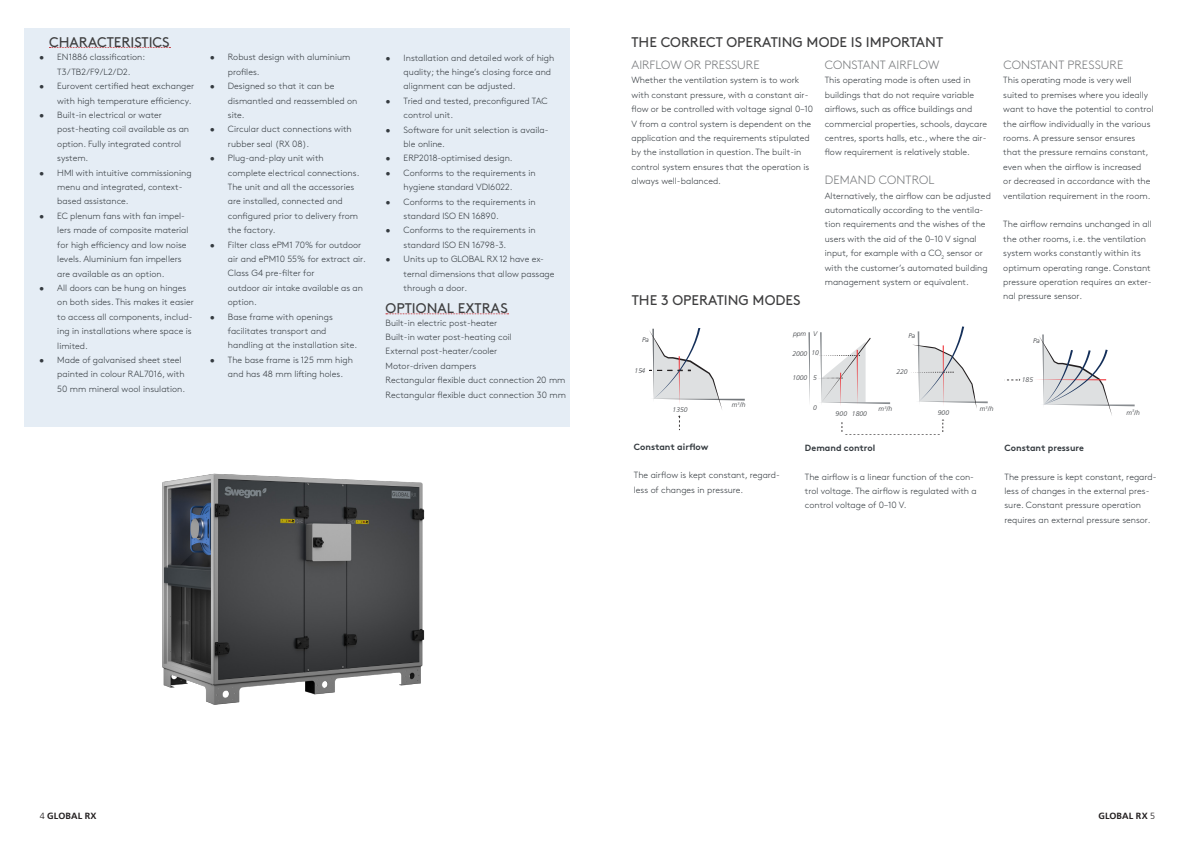
<style>
.page{position:relative;width:1191px;height:842px;background:#fff}
.page>*{position:absolute;margin:0;border:0;box-sizing:border-box;transform-origin:0 0}
.Subtitle_14{font:14px "Swegon Brown";color:#3e3e3f}
.Text_10{font:300 12px "Swegon Brown";letter-spacing:.01em;color:#76787b}
.Text_10-2{font:300 9px/14.4px "Swegon Brown";color:#353b40}
.Text_10-3{font:700 9px "Swegon Brown";color:#353b40}
.t1{font:700 9px "Frutiger LT Std";letter-spacing:.015em;color:#231f20}
.t2{font:italic 300 6.8px "Frutiger";color:#393c40}
.s1{font-size:10px}
.s2{font-weight:300}
</style>
<div class="page">
<div style="left:24px;top:28px;width:546px;height:399px;background:#e5edf5"></div>
<img style="left:162px;top:473px;width:263px;height:232px">
<svg style="left:386px;top:314px;width:122px;height:1px"></svg>
<svg style="left:49px;top:47px;width:121px;height:1px"></svg>
<svg style="left:649px;top:329px;width:96px;height:101px"></svg>
<svg style="left:1004px;top:379px;width:16px;height:2px"></svg>
<svg style="left:1037px;top:334px;width:97px;height:81px"></svg>
<svg style="left:841px;top:419px;width:103px;height:16px"></svg>
<svg style="left:911px;top:326px;width:76px;height:82px"></svg>
<svg style="left:817px;top:332px;width:73px;height:73px"></svg>
<svg style="left:808px;top:332px;width:2px;height:70px"></svg>
<p class="Subtitle_14" style="left:49px;top:31px;width:122px">CHARACTERISTICS</p>
<p class="Text_10-2" style="left:39px;top:50px;width:107px;text-align:center"><span class="s1">•</span> EN1886 classification:<br>T3/TB2/F9/L2/D2.</p>
<p class="Text_10-2" style="left:57px;top:78px;width:138px;text-indent:-18px"><span class="s1">•</span> Eurovent certified heat exchanger with high temperature efficiency.</p>
<p class="Text_10-2" style="left:57px;top:107px;width:133px;text-indent:-18px"><span class="s1">•</span> Built-in electrical or water post-heating coil available as an option. Fully integrated control system.</p>
<p class="Text_10-2" style="left:57px;top:165px;width:136px;text-indent:-18px"><span class="s1">•</span> HMI with intuitive commissioning menu and integrated, context&shy;based assistance.</p>
<p class="Text_10-2" style="left:57px;top:208px;width:133px;text-indent:-18px"><span class="s1">•</span> EC plenum fans with fan impel&shy;lers made of composite material for high efficiency and low noise levels. Aluminium fan impellers are available as an option.</p>
<p class="Text_10-2" style="left:57px;top:280px;width:138px;text-indent:-18px"><span class="s1">•</span> All doors can be hung on hinges on both sides. This makes it easier to access all components, includ&shy;ing in installations where space is limited.</p>
<p class="Text_10-2" style="left:57px;top:352px;width:129px;text-indent:-18px"><span class="s1">•</span> Made of galvanised sheet steel painted in colour RAL7016, with<br>50 mm mineral wool insulation.</p>
<p class="Text_10-2" style="left:228px;top:49px;width:124px;text-indent:-18px"><span class="s1">•</span> Robust design with aluminium profiles.</p>
<p class="Text_10-2" style="left:228px;top:78px;width:131px;text-indent:-18px"><span class="s1">•</span> Designed so that it can be dismantled and reassembled on site.</p>
<p class="Text_10-2" style="left:228px;top:121px;width:125px;text-indent:-18px"><span class="s1">•</span> Circular duct connections with rubber seal (RX 08).</p>
<p class="Text_10-2" style="left:228px;top:150px;width:133px;text-indent:-18px"><span class="s1">•</span> Plug-and-play unit with complete electrical connections.<br>The unit and all the accessories are installed, connected and configured prior to delivery from the factory.</p>
<p class="Text_10-2" style="left:228px;top:237px;width:139px;text-indent:-18px"><span class="s1">•</span> Filter class ePM1 70% for outdoor air and ePM10 55% for extract air.<br>Class G4 pre-filter for<br>outdoor air intake available as an option.</p>
<p class="Text_10-2" style="left:228px;top:309px;width:131px;text-indent:-18px"><span class="s1">•</span> Base frame with openings facilitates transport and handling at the installation site.</p>
<p class="Text_10-2" style="left:228px;top:352px;width:126px;text-indent:-18px"><span class="s1">•</span> The base frame is 125 mm high and has 48 mm lifting holes.</p>
<p class="Text_10-2" style="left:404px;top:50px;width:152px;text-indent:-18px"><span class="s1">•</span> Installation and detailed work of high quality; the hinge’s closing force and alignment can be adjusted.</p>
<p class="Text_10-2" style="left:404px;top:93px;width:145px;text-indent:-18px"><span class="s1">•</span> Tried and tested, preconfigured TAC control unit.</p>
<p class="Text_10-2" style="left:404px;top:122px;width:146px;text-indent:-18px"><span class="s1">•</span> Software for unit selection is availa&shy;ble online.</p>
<p class="Text_10-2" style="left:386px;top:150px;width:128px"><span class="s1">•</span> ERP2018-optimised design.</p>
<p class="Text_10-2" style="left:386px;top:165px;width:151px;text-align:center"><span class="s1">•</span> Conforms to the requirements in hygiene standard VDI6022.</p>
<p class="Text_10-2" style="left:404px;top:194px;width:133px;text-indent:-18px"><span class="s1">•</span> Conforms to the requirements in standard ISO EN 16890.</p>
<p class="Text_10-2" style="left:404px;top:222px;width:133px;text-indent:-18px"><span class="s1">•</span> Conforms to the requirements in standard ISO EN 16798-3.</p>
<p class="Text_10-2" style="left:404px;top:251px;width:152px;text-indent:-18px"><span class="s1">•</span> Units up to GLOBAL RX 12 have ex&shy;ternal dimensions that allow passage through a door.</p>
<p class="Subtitle_14" style="left:386px;top:297px;width:124px">OPTIONAL EXTRAS</p>
<p class="Text_10-2" style="left:386px;top:315px;width:113px">Built-in electric post-heater</p>
<p class="Text_10-2" style="left:386px;top:329px;width:128px">Built-in water post-heating coil</p>
<p class="Text_10-2" style="left:386px;top:343px;width:113px">External post-heater/cooler</p>
<p class="Text_10-2" style="left:386px;top:358px;width:92px">Motor-driven dampers</p>
<p class="Text_10-2" style="left:386px;top:372px;width:181px">Rectangular flexible duct connection 20 mm</p>
<p class="Text_10-2" style="left:386px;top:387px;width:182px">Rectangular flexible duct connection 30 mm</p>
<p class="Subtitle_14" style="left:631px;top:32px;width:313px">THE CORRECT OPERATING MODE IS IMPORTANT</p>
<p class="Text_10" style="left:631px;top:56px;width:130px">AIRFLOW OR PRESSURE</p>
<p class="Text_10-2" style="left:631px;top:72px;width:183px">Whether the ventilation system is to work with constant pressure, with a constant air&shy;flow or be controlled with voltage signal 0–10<br>V from a control system is dependent on the application and the requirements stipulated by the installation in question. The built-in control system ensures that the operation is always well-balanced.</p>
<p class="Subtitle_14" style="left:632px;top:289px;width:170px">THE 3 OPERATING MODES</p>
<p class="Text_10" style="left:825px;top:56px;width:116px">CONSTANT AIRFLOW</p>
<p class="Text_10-2" style="left:824px;top:72px;width:164px">This operating mode is often used in buildings that do not require variable airflows, such as office buildings and commercial properties, schools, daycare centres, sports halls, etc., where the air&shy;flow requirement is relatively stable.</p>
<p class="Text_10" style="left:825px;top:171px;width:111px">DEMAND CONTROL</p>
<p class="Text_10-2" style="left:824px;top:188px;width:168px">Alternatively, the airflow can be adjusted automatically according to the ventila&shy;tion requirements and the wishes of the users with the aid of the 0–10 V signal input, for example with a CO<sub>2</sub> sensor or with the customer’s automated building management system or equivalent.</p>
<p class="Text_10" style="left:1003px;top:56px;width:121px">CONSTANT PRESSURE</p>
<p class="Text_10-2" style="left:1003px;top:72px;width:152px">This operating mode is very well suited to premises where you ideally want to have the potential to control the airflow individually in the various rooms. A pressure sensor ensures that the pressure remains constant, even when the airflow is increased<br>or decreased in accordance with the ventilation requirement in the room.</p>
<p class="Text_10-2" style="left:1003px;top:216px;width:150px">The airflow remains unchanged in all the other rooms, i.e. the ventilation system works constantly within its optimum operating range. Constant pressure operation requires an exter&shy;nal pressure sensor.</p>
<p class="t2" style="left:642px;top:336px;width:8px">Pa</p>
<p class="t2" style="left:634px;top:367px;width:12px">154</p>
<p class="t2" style="left:672px;top:406px;width:17px">1350</p>
<p class="t2" style="left:732px;top:401px;width:15px">m<sup>3</sup>/h</p>
<p class="t2" style="left:813px;top:329px;width:6px">V</p>
<p class="t2" style="left:793px;top:330px;width:15px">ppm</p>
<p class="t2" style="left:811px;top:349px;width:9px">10</p>
<p class="t2" style="left:792px;top:349px;width:17px">2000</p>
<p class="t2" style="left:792px;top:374px;width:17px">1000</p>
<p class="t2" style="left:813px;top:374px;width:5px">5</p>
<p class="t2" style="left:813px;top:404px;width:5px">0</p>
<p class="t2" style="left:908px;top:332px;width:8px">Pa</p>
<p class="t2" style="left:896px;top:368px;width:13px">220</p>
<p class="t2" style="left:878px;top:405px;width:15px">m<sup>3</sup>/h</p>
<p class="t2" style="left:980px;top:405px;width:15px">m<sup>3</sup>/h</p>
<p class="t2" style="left:835px;top:409px;width:13px">900</p>
<p class="t2" style="left:937px;top:409px;width:13px">900</p>
<p class="t2" style="left:852px;top:410px;width:17px">1800</p>
<p class="t2" style="left:1033px;top:337px;width:8px">Pa</p>
<p class="t2" style="left:1022px;top:376px;width:13px">185</p>
<p class="t2" style="left:1126px;top:408px;width:15px">m<sup>3</sup>/h</p>
<p class="Text_10-3" style="left:634px;top:439px;width:76px">Constant airflow</p>
<p class="Text_10-2" style="left:634px;top:467px;width:148px">The airflow is kept constant, regard&shy;less of changes in pressure.</p>
<p class="Text_10-3" style="left:805px;top:440px;width:72px">Demand control</p>
<p class="Text_10-2" style="left:805px;top:468px;width:173px">The airflow is a linear function of the con&shy;trol voltage. The airflow is regulated with a control voltage of 0–10 V.</p>
<p class="Text_10-3" style="left:1004px;top:440px;width:81px">Constant pressure</p>
<p class="Text_10-2" style="left:1004px;top:468px;width:154px">The pressure is kept constant, regard&shy;less of changes in the external pres&shy;sure. Constant pressure operation requires an external pressure sensor.</p>
<p class="t1" style="left:40px;top:810px;width:58px"><span class="s2">4</span> GLOBAL RX</p>
<p class="t1" style="left:1098px;top:810px;width:58px">GLOBAL RX <span class="s2">5</span></p>
</div>
